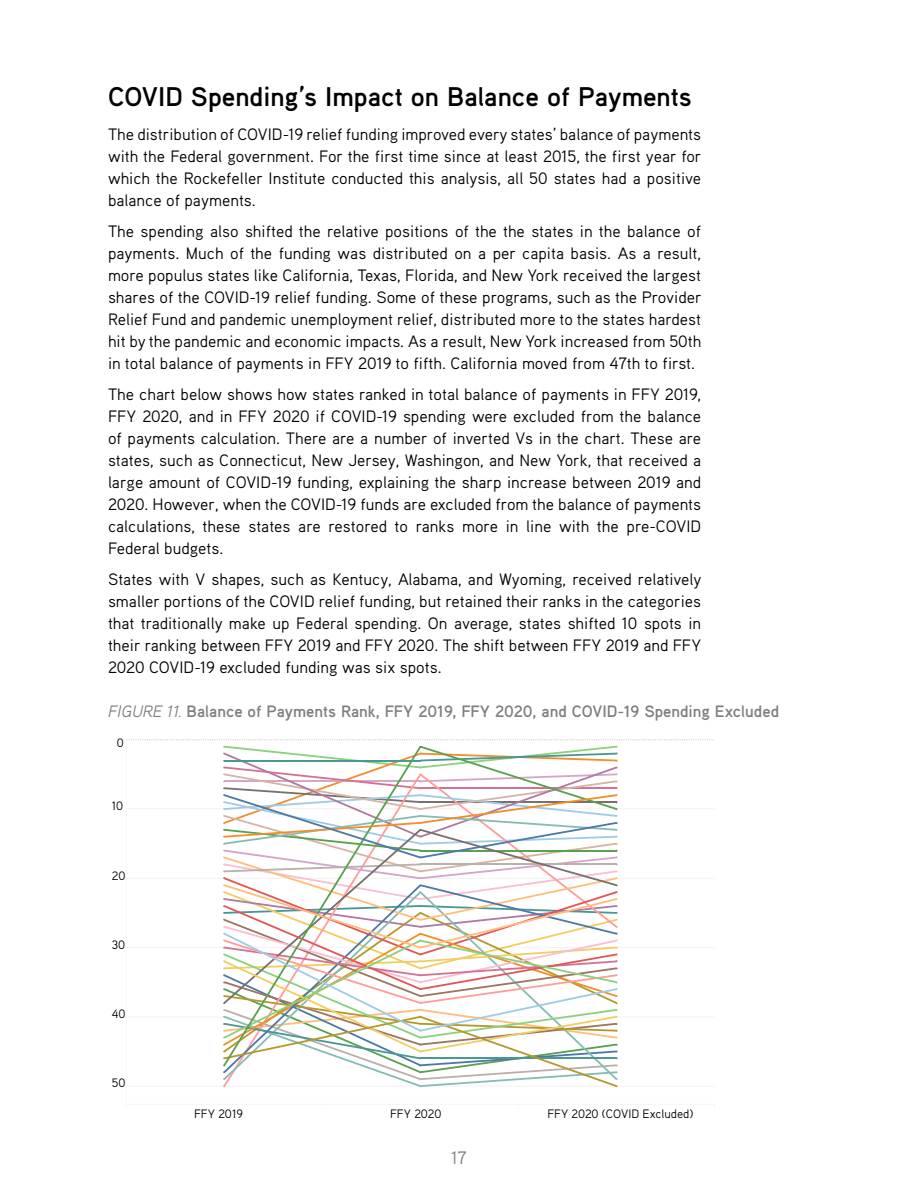
<style>
.page{position:relative;width:918px;height:1188px;background:#fff}
.page>*{position:absolute;margin:0;border:0;box-sizing:border-box;transform-origin:0 0}
.t1{font:700 27px "Aaux Pro OT";color:#000}
.t2{font:18px "Aaux Pro OT";color:#7e8083}
.t3{font:16.5px/22px "Aaux Pro OT";color:#000;text-align:justify}
.t4{font:700 16.5px "Aaux Pro OT";color:#7e8083}
.t5{font:12.15px "Aaux Pro OT";color:#000}
.s1{font-weight:400;font-style:italic}
</style>
<div class="page">
<svg style="left:126px;top:739px;width:589px;height:348px"></svg>
<hr style="left:126px;top:1104px;width:589px;height:1px;background:#f5f5f5">
<hr style="left:126px;top:740px;width:1px;height:364px;background:#f5f5f5">
<h1 class="t1" style="left:108px;top:80px;width:585px">COVID Spending’s Impact on Balance of Payments</h1>
<p class="t3" style="left:108px;top:123px;width:595px">The distribution of COVID-19 relief funding improved every states’ balance of payments with the Federal government. For the first time since at least 2015, the first year for which the Rockefeller Institute conducted this analysis, all 50 states had a positive balance of payments.</p>
<p class="t3" style="left:108px;top:220px;width:595px">The spending also shifted the relative positions of the the states in the balance of payments. Much of the funding was distributed on a per capita basis. As a result, more populus states like California, Texas, Florida, and New York received the largest shares of the COVID-19 relief funding. Some of these programs, such as the Provider Relief Fund and pandemic unemployment relief, distributed more to the states hardest hit by the pandemic and economic impacts. As a result, New York increased from 50th in total balance of payments in FFY 2019 to fifth. California moved from 47th to first.</p>
<p class="t3" style="left:108px;top:383px;width:595px">The chart below shows how states ranked in total balance of payments in FFY 2019, FFY 2020, and in FFY 2020 if COVID-19 spending were excluded from the balance of payments calculation. There are a number of inverted Vs in the chart. These are states, such as Connecticut, New Jersey, Washingon, and New York, that received a large amount of COVID-19 funding, explaining the sharp increase between 2019 and 2020. However, when the COVID-19 funds are excluded from the balance of payments calculations, these states are restored to ranks more in line with the pre-COVID Federal budgets.</p>
<p class="t3" style="left:108px;top:568px;width:595px">States with V shapes, such as Kentucy, Alabama, and Wyoming, received relatively smaller portions of the COVID relief funding, but retained their ranks in the categories that traditionally make up Federal spending. On average, states shifted 10 spots in their ranking between FFY 2019 and FFY 2020. The shift between FFY 2019 and FFY 2020 COVID-19 excluded funding was six spots.</p>
<p class="t4" style="left:108px;top:700px;width:673px"><span class="s1">FIGURE 11.</span> Balance of Payments Rank, FFY 2019, FFY 2020, and COVID-19 Spending Excluded</p>
<p class="t5" style="left:117px;top:735px;width:9px">0</p>
<p class="t5" style="left:112px;top:798px;width:13px">10</p>
<p class="t5" style="left:112px;top:868px;width:15px">20</p>
<p class="t5" style="left:112px;top:937px;width:15px">30</p>
<p class="t5" style="left:112px;top:1006px;width:15px">40</p>
<p class="t5" style="left:112px;top:1075px;width:15px">50</p>
<p class="t5" style="left:194px;top:1106px;width:50px">FFY 2019</p>
<p class="t5" style="left:390px;top:1106px;width:53px">FFY 2020</p>
<p class="t5" style="left:547px;top:1106px;width:147px">FFY 2020 (COVID Excluded)</p>
<p class="t2" style="left:451px;top:1146px;width:17px">17</p>
</div>
